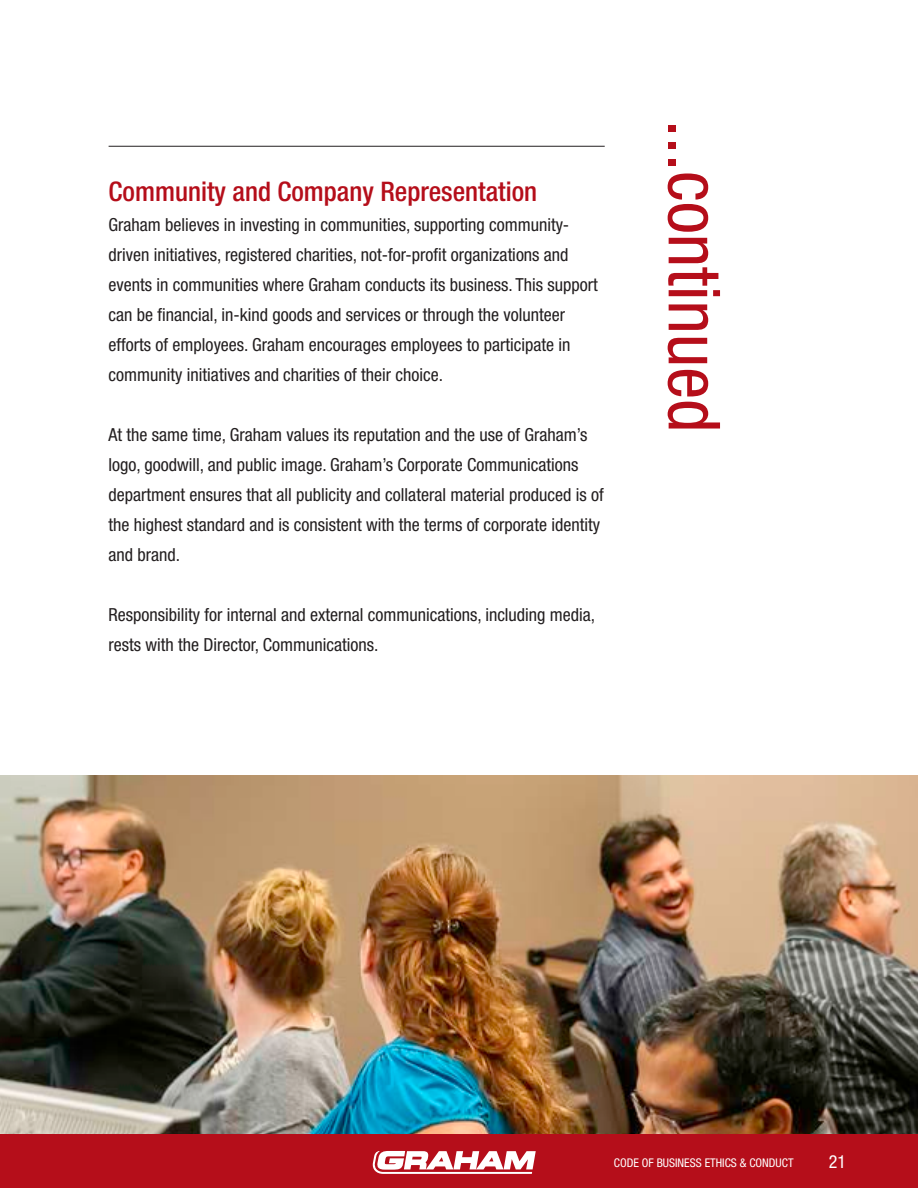
<style>
.page{position:relative;width:918px;height:1188px;background:#fff}
.page>*{position:absolute;margin:0;border:0;box-sizing:border-box;transform-origin:0 0}
.t1{font:condensed 72px "Helvetica Neue LT Std";color:#b50e1a}
.t2{font:500 condensed 27px "Helvetica Neue LT Std";color:#b50e1a}
.t3{font:condensed 18px/30px "Helvetica Neue LT Std";color:#231f20}
.t4{font:condensed 18px "Helvetica Neue LT Std";color:#fff}
.t5{font:condensed 12px "Helvetica Neue LT Std";color:#fff}
</style>
<div class="page">
<img style="left:0;top:776px;width:918px;height:359px">
<div style="left:0;top:1135px;width:918px;height:53px;background:#b50e1a"></div>
<svg style="left:372px;top:1151px;width:164px;height:23px"></svg>
<hr style="left:109px;top:146px;width:496px;height:1px;background:#231f20">
<p class="t2" style="left:109px;top:176px;width:430px">Community and Company Representation</p>
<p class="t3" style="left:109px;top:210px;width:491px">Graham believes in investing in communities, supporting community&shy;driven initiatives, registered charities, not-for-profit organizations and events in communities where Graham conducts its business. This support can be financial, in-kind goods and services or through the volunteer efforts of employees. Graham encourages employees to participate in community initiatives and charities of their choice.</p>
<p class="t3" style="left:109px;top:420px;width:497px">At the same time, Graham values its reputation and the use of Graham’s logo, goodwill, and public image. Graham’s Corporate Communications department ensures that all publicity and collateral material produced is of the highest standard and is consistent with the terms of corporate identity and brand.</p>
<p class="t3" style="left:109px;top:600px;width:488px">Responsibility for internal and external communications, including media, rests with the Director, Communications.</p>
<p class="t1" style="left:736px;top:119px;width:315px;rotate:90deg">...continued</p>
<p class="t5" style="left:614px;top:1156px;width:181px">CODE OF BUSINESS ETHICS &amp; CONDUCT</p>
<p class="t4" style="left:829px;top:1152px;width:19px">21</p>
</div>
